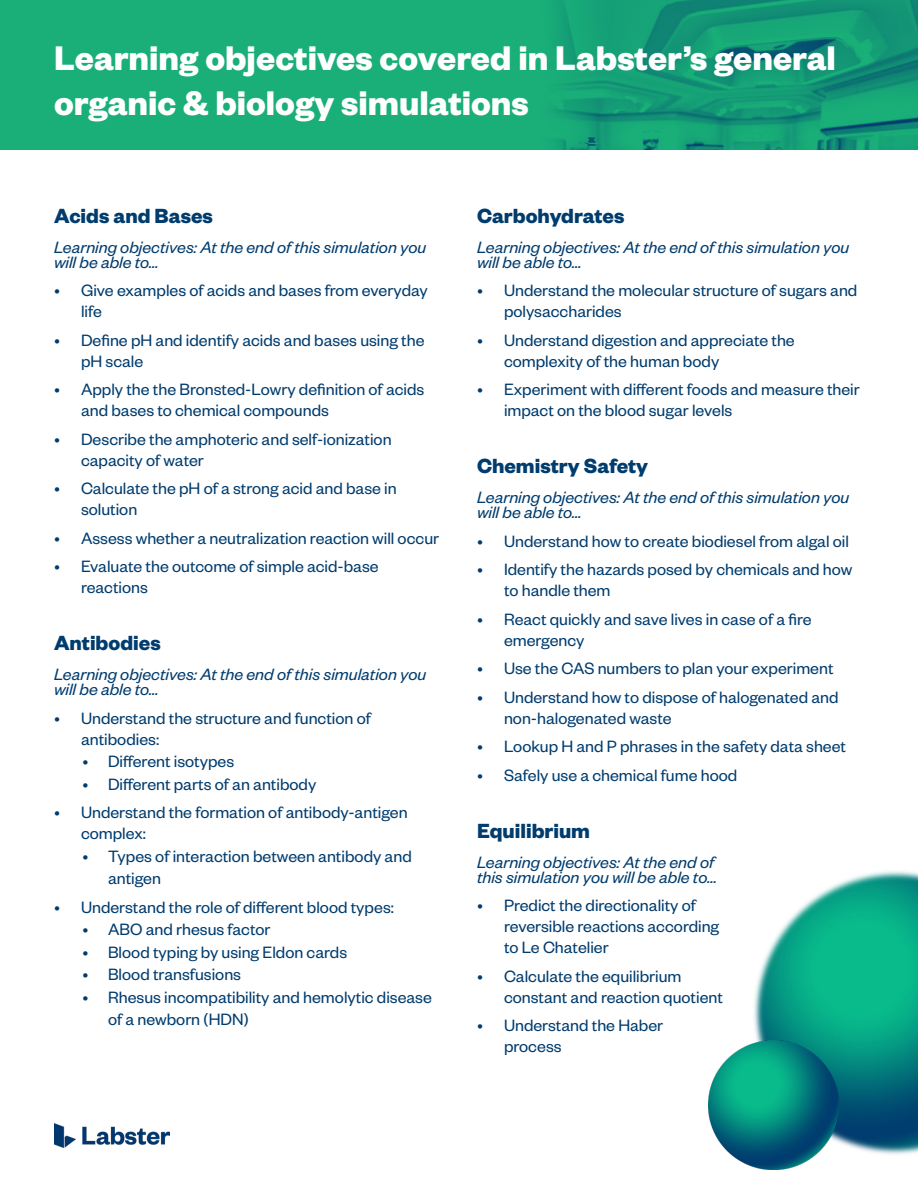
<style>
.page{position:relative;width:918px;height:1188px;background:#fff}
.page>*{position:absolute;margin:0;border:0;box-sizing:border-box;transform-origin:0 0}
.Dark_title{font:700 37.5px/45px "Founders Grotesk";color:#fff}
.t1{font:700 22.5px "Founders Grotesk";color:#003c6e}
.t2{font:18px/21px "Founders Grotesk";color:#003c6e}
.t3{font:italic 18px/15px "Founders Grotesk";color:#003c6e}
</style>
<div class="page">
<img style="left:754px;top:871px;width:164px;height:284px">
<img style="left:709px;top:1040px;width:129px;height:130px">
<img style="left:54px;top:1123px;width:115px;height:24px">
<img style="left:0;top:0;width:918px;height:149px">
<p class="Dark_title" style="left:54px;top:34px;width:783px">Learning objectives covered in Labster’s general organic &amp; biology simulations</p>
<p class="t1" style="left:54px;top:201px;width:161px">Acids and Bases</p>
<p class="t3" style="left:54px;top:239px;width:374px">Learning objectives: At the end of this simulation you will be able to…</p>
<p class="t2" style="left:81px;top:279px;width:348px;text-indent:-27px">• Give examples of acids and bases from everyday life</p>
<p class="t2" style="left:81px;top:329px;width:345px;text-indent:-27px">• Define pH and identify acids and bases using the pH scale</p>
<p class="t2" style="left:81px;top:378px;width:345px;text-indent:-27px">• Apply the the Bronsted-Lowry definition of acids and bases to chemical compounds</p>
<p class="t2" style="left:81px;top:428px;width:312px;text-indent:-27px">• Describe the amphoteric and self-ionization capacity of water</p>
<p class="t2" style="left:81px;top:477px;width:317px;text-indent:-27px">• Calculate the pH of a strong acid and base in solution</p>
<p class="t2" style="left:54px;top:527px;width:387px">• Assess whether a neutralization reaction will occur</p>
<p class="t2" style="left:81px;top:555px;width:299px;text-indent:-27px">• Evaluate the outcome of simple acid-base reactions</p>
<p class="t1" style="left:54px;top:629px;width:108px">Antibodies</p>
<p class="t3" style="left:54px;top:666px;width:374px">Learning objectives: At the end of this simulation you will be able to…</p>
<p class="t2" style="left:81px;top:707px;width:291px;text-indent:-27px">• Understand the structure and function of antibodies:</p>
<p class="t2" style="left:82px;top:750px;width:153px">• Different isotypes</p>
<p class="t2" style="left:82px;top:773px;width:235px">• Different parts of an antibody</p>
<p class="t2" style="left:81px;top:801px;width:328px;text-indent:-27px">• Understand the formation of antibody-antigen complex:</p>
<p class="t2" style="left:108px;top:844px;width:305px;line-height:22.5px;text-indent:-26px">• Types of interaction between antibody and antigen</p>
<p class="t2" style="left:54px;top:896px;width:341px">• Understand the role of different blood types:</p>
<p class="t2" style="left:82px;top:918px;width:190px">• ABO and rhesus factor</p>
<p class="t2" style="left:82px;top:941px;width:266px">• Blood typing by using Eldon cards</p>
<p class="t2" style="left:82px;top:963px;width:160px">• Blood transfusions</p>
<p class="t2" style="left:108px;top:985px;width:325px;line-height:22.5px;text-indent:-26px">• Rhesus incompatibility and hemolytic disease of a newborn (HDN)</p>
<p class="t1" style="left:477px;top:201px;width:149px">Carbohydrates</p>
<p class="t3" style="left:477px;top:239px;width:374px">Learning objectives: At the end of this simulation you will be able to…</p>
<p class="t2" style="left:504px;top:279px;width:355px;text-indent:-27px">• Understand the molecular structure of sugars and polysaccharides</p>
<p class="t2" style="left:504px;top:329px;width:292px;text-indent:-27px">• Understand digestion and appreciate the complexity of the human body</p>
<p class="t2" style="left:504px;top:378px;width:357px;text-indent:-27px">• Experiment with different foods and measure their impact on the blood sugar levels</p>
<p class="t1" style="left:477px;top:452px;width:173px">Chemistry Safety</p>
<p class="t3" style="left:477px;top:489px;width:374px">Learning objectives: At the end of this simulation you will be able to…</p>
<p class="t2" style="left:477px;top:530px;width:373px">• Understand how to create biodiesel from algal oil</p>
<p class="t2" style="left:504px;top:558px;width:350px;text-indent:-27px">• Identify the hazards posed by chemicals and how to handle them</p>
<p class="t2" style="left:504px;top:608px;width:309px;text-indent:-27px">• React quickly and save lives in case of a fire emergency</p>
<p class="t2" style="left:477px;top:657px;width:358px">• Use the CAS numbers to plan your experiment</p>
<p class="t2" style="left:504px;top:686px;width:336px;text-indent:-27px">• Understand how to dispose of halogenated and non-halogenated waste</p>
<p class="t2" style="left:477px;top:735px;width:371px">• Lookup H and P phrases in the safety data sheet</p>
<p class="t2" style="left:477px;top:764px;width:262px">• Safely use a chemical fume hood</p>
<p class="t1" style="left:477px;top:816px;width:115px">Equilibrium</p>
<p class="t3" style="left:477px;top:854px;width:241px">Learning objectives: At the end of this simulation you will be able to…</p>
<p class="t2" style="left:504px;top:894px;width:217px;text-indent:-27px">• Predict the directionality of reversible reactions according to Le Chatelier</p>
<p class="t2" style="left:504px;top:965px;width:220px;text-indent:-27px">• Calculate the equilibrium constant and reaction quotient</p>
<p class="t2" style="left:504px;top:1014px;width:161px;text-indent:-27px">• Understand the Haber process</p>
</div>
